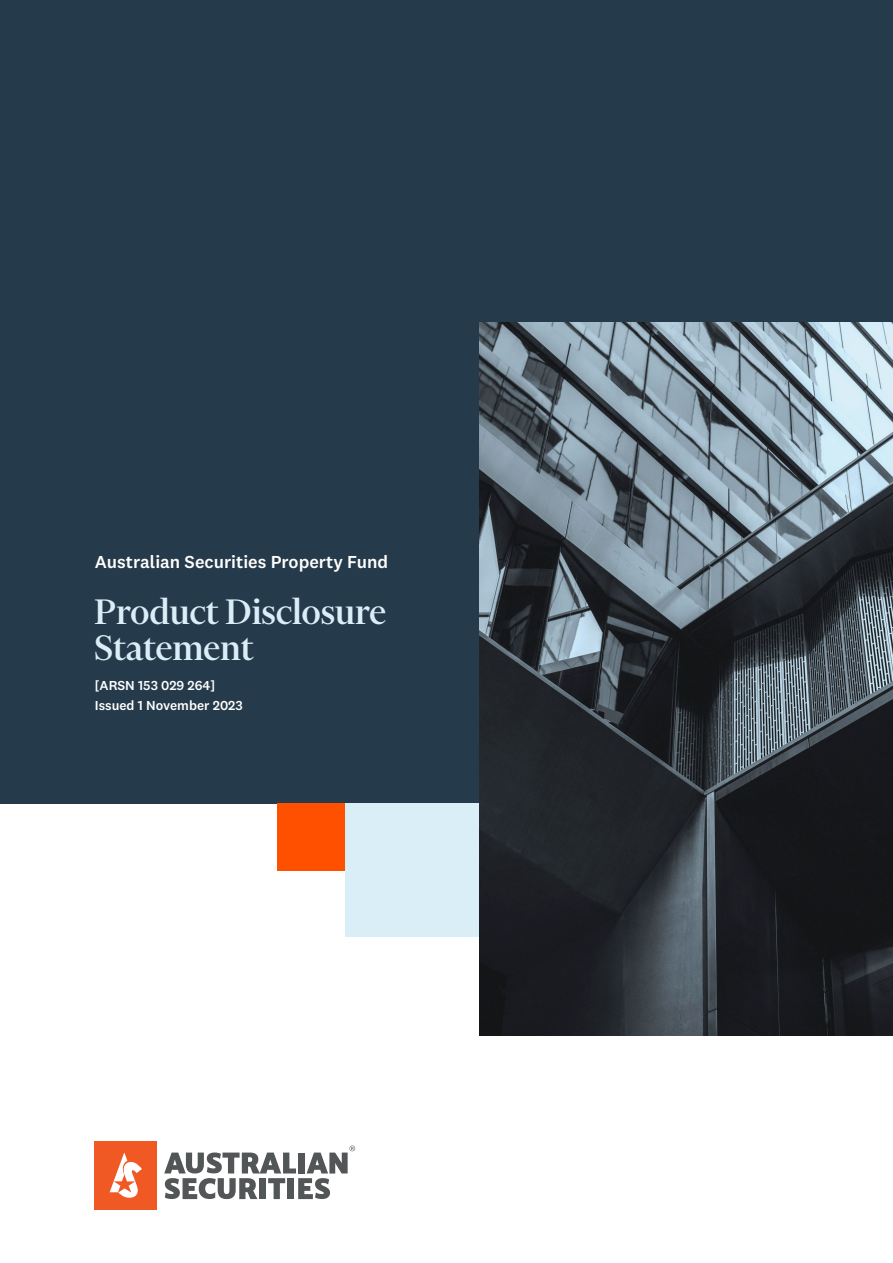
<style>
.page{position:relative;width:893px;height:1263px;background:#fff}
.page>*{position:absolute;margin:0;border:0;box-sizing:border-box;transform-origin:0 0}
.Head_2{font:500 40.5px "Financier Display";color:#daeef8}
.Head_2-2{font:500 18px "National 2";color:#fff}
.Head_2-3{font:500 13.5px/20.1px "National 2";color:#fff}
</style>
<div class="page">
<div style="left:95px;top:1142px;width:62px;height:68px;background:#f15924"></div>
<svg style="left:110px;top:1152px;width:32px;height:46px"></svg>
<svg style="left:164px;top:1145px;width:191px;height:54px"></svg>
<div style="left:0;top:0;width:893px;height:803px;background:#253a4a"></div>
<div style="left:345px;top:803px;width:135px;height:134px;background:#daeef8"></div>
<div style="left:277px;top:803px;width:68px;height:68px;background:#ff5000"></div>
<svg style="left:480px;top:322px;width:413px;height:714px;background:#475158"></svg>
<p class="Head_2-2" style="left:95px;top:551px;width:295px">Australian Securities Property Fund</p>
<p class="Head_2" style="left:95px;top:591px;width:293px">Product Disclosure</p>
<p class="Head_2" style="left:95px;top:627px;width:161px">Statement</p>
<p class="Head_2-3" style="left:95px;top:675px;width:149px">[ARSN 153 029 264]<br>Issued 1 November 2023</p>
</div>
